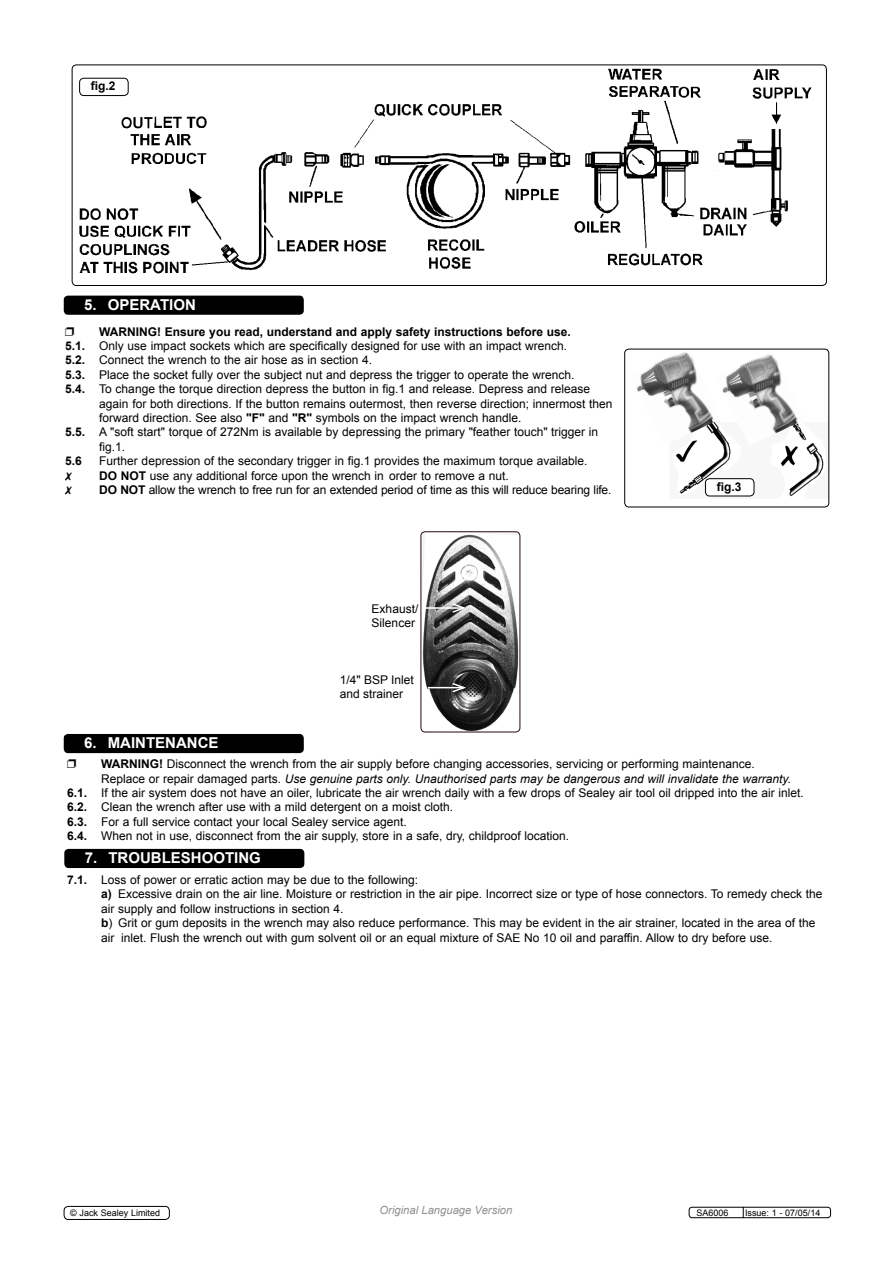
<style>
.page{position:relative;width:893px;height:1263px;background:#fff}
.page>*{position:absolute;margin:0;border:0;box-sizing:border-box;transform-origin:0 0}
.t1{font:700 15px "Arial";color:#fff}
.t2{font:12px/14.4px "Arial";color:#000}
.t3{font:italic 12px "Arial";color:#000}
.t4{font:700 12px "Arial";color:#000}
.t5{font:italic 11.25px "Arial";color:#8f9194}
.t6{font:9px "Arial";color:#000}
.s1{font-weight:700}
.s2{font-style:normal}
</style>
<div class="page">
<div style="left:64px;top:734px;width:240px;height:19px;background:#000;border-radius:4px"></div>
<div style="left:64px;top:296px;width:240px;height:19px;background:#000;border-radius:4px"></div>
<div style="left:689px;top:1207px;width:142px;height:11px;border:1px solid #000;border-radius:3px"></div>
<div style="left:64px;top:1206px;width:106px;height:14px;border:1px solid #000;border-radius:4px"></div>
<img style="left:72px;top:65px;width:754px;height:220px">
<div style="left:72px;top:65px;width:755px;height:221px;border:1px solid #000;border-radius:4px"></div>
<div style="left:80px;top:78px;width:48px;height:18px;background:#fff;border-radius:4px"></div>
<div style="left:79px;top:78px;width:50px;height:18px;border:1px solid #000;border-radius:4px"></div>
<img style="left:676px;top:422px;width:154px;height:77px">
<div style="left:705px;top:479px;width:49px;height:17px;background:#fff;border-radius:4px"></div>
<div style="left:705px;top:478px;width:49px;height:18px;border:1px solid #000;border-radius:4px"></div>
<img style="left:630px;top:348px;width:91px;height:98px">
<img style="left:716px;top:351px;width:89px;height:95px">
<div style="left:624px;top:349px;width:205px;height:158px;border:1px solid #000;border-radius:4px"></div>
<div style="left:64px;top:849px;width:240px;height:19px;background:#000;border-radius:4px"></div>
<img style="left:422px;top:532px;width:98px;height:200px">
<div style="left:421px;top:531px;width:99px;height:201px;border:1px solid #230d10;border-radius:4px"></div>
<hr style="left:428px;top:687px;width:36px;height:1px;background:#fff">
<svg style="left:451px;top:682px;width:17px;height:12px"></svg>
<hr style="left:424px;top:607px;width:40px;height:2px;background:#fff">
<svg style="left:451px;top:602px;width:17px;height:12px"></svg>
<p class="t4" style="left:91px;top:78px;width:26px">fig.2</p>
<p class="t1" style="left:84px;top:295px;width:24px">5. operation</p>
<p class="t4" style="left:99px;top:324px;width:473px">WARNING! Ensure you read, understand and apply safety instructions before use.</p>
<p class="t2" style="left:65px;top:339px;width:503px"><span class="s1">5.1.</span> Only use impact sockets which are specifically designed for use with an impact wrench.</p>
<p class="t2" style="left:65px;top:353px;width:308px"><span class="s1">5.2.</span> Connect the wrench to the air hose as in section 4.</p>
<p class="t2" style="left:65px;top:368px;width:511px"><span class="s1">5.3.</span> Place the socket fully over the subject nut and depress the trigger to operate the wrench.</p>
<p class="t2" style="left:65px;top:382px;width:526px"><span class="s1">5.4.</span> To change the torque direction depress the button in fig.1 and release. Depress and release</p>
<p class="t2" style="left:99px;top:396px;width:515px">again for both directions. If the button remains outermost, then reverse direction; innermost then</p>
<p class="t2" style="left:99px;top:411px;width:424px">forward direction. See also <span class="s1">"F"</span> and <span class="s1">"R"</span> symbols on the impact wrench handle.</p>
<p class="t2" style="left:65px;top:425px;width:534px"><span class="s1">5.5.</span> A "soft start" torque of 272N m is available by depressing the primary "feather touch" trigger in</p>
<p class="t2" style="left:99px;top:440px;width:28px">fig.1.</p>
<p class="t4" style="left:65px;top:453px;width:18px">5.6</p>
<p class="t2" style="left:99px;top:454px;width:514px">Further depression of the secondary trigger in fig.1 provides the maximum torque available.<br><span class="s1">DO NOT</span> use any additional force upon the wrench in order to remove a nut.<br><span class="s1">DO NOT</span> allow the wrench to free run for an extended period of time as this will reduce bearing life.</p>
<p class="t2" style="left:372px;top:601px;width:48px">Exhaust/<br>Silencer</p>
<p class="t1" style="left:84px;top:733px;width:136px">6. MAINTENANCE</p>
<p class="t2" style="left:340px;top:673px;width:76px">1/4" BSP Inlet and strainer</p>
<p class="t4" style="left:717px;top:479px;width:26px">fig.3</p>
<p class="t2" style="left:101px;top:757px;width:655px"><span class="s1">WARNING!</span> Disconnect the wrench from the air supply before changing accessories, servicing or performing maintenance.</p>
<p class="t3" style="left:101px;top:771px;width:691px"><span class="s2">Replace or repair damaged parts.</span> Use genuine parts only. Unauthorised parts may be dangerous and will invalidate the warranty.</p>
<p class="t2" style="left:67px;top:786px;width:738px"><span class="s1">6.1.</span> If the air system does not have an oiler, lubricate the air wrench daily with a few drops of Sealey air tool oil dripped into the air inlet.</p>
<p class="t2" style="left:67px;top:800px;width:388px"><span class="s1">6.2.</span> Clean the wrench after use with a mild detergent on a moist cloth.</p>
<p class="t2" style="left:67px;top:814px;width:341px"><span class="s1">6.3.</span> For a full service contact your local Sealey service agent.</p>
<p class="t2" style="left:67px;top:829px;width:504px"><span class="s1">6.4.</span> When not in use, disconnect from the air supply, store in a safe, dry, childproof location.</p>
<p class="t2" style="left:101px;top:873px;width:723px;text-indent:-34px"><span class="s1">7.1.</span> Loss of power or erratic action may be due to the following:<br><span class="s1">a)</span> Excessive drain on the air line. Moisture or restriction in the air pipe. Incorrect size or type of hose connectors. To remedy check the air supply and follow instructions in section 4.<br><span class="s1">b</span>) Grit or gum deposits in the wrench may also reduce performance. This may be evident in the air strainer, located in the area of the air inlet. Flush the wrench out with gum solvent oil or an equal mixture of SAE No 10 oil and paraffin. Allow to dry before use.</p>
<p class="t1" style="left:85px;top:848px;width:178px">7. TROUBLESHOOTING</p>
<p class="t6" style="left:70px;top:1207px;width:91px">© Jack Sealey Limited</p>
<p class="t5" style="left:380px;top:1203px;width:134px">Original Language Version</p>
<p class="t6" style="left:696px;top:1207px;width:34px">SA6006</p>
<p class="t6" style="left:745px;top:1207px;width:77px">Issue: 1 - 07/05/14</p>
</div>
